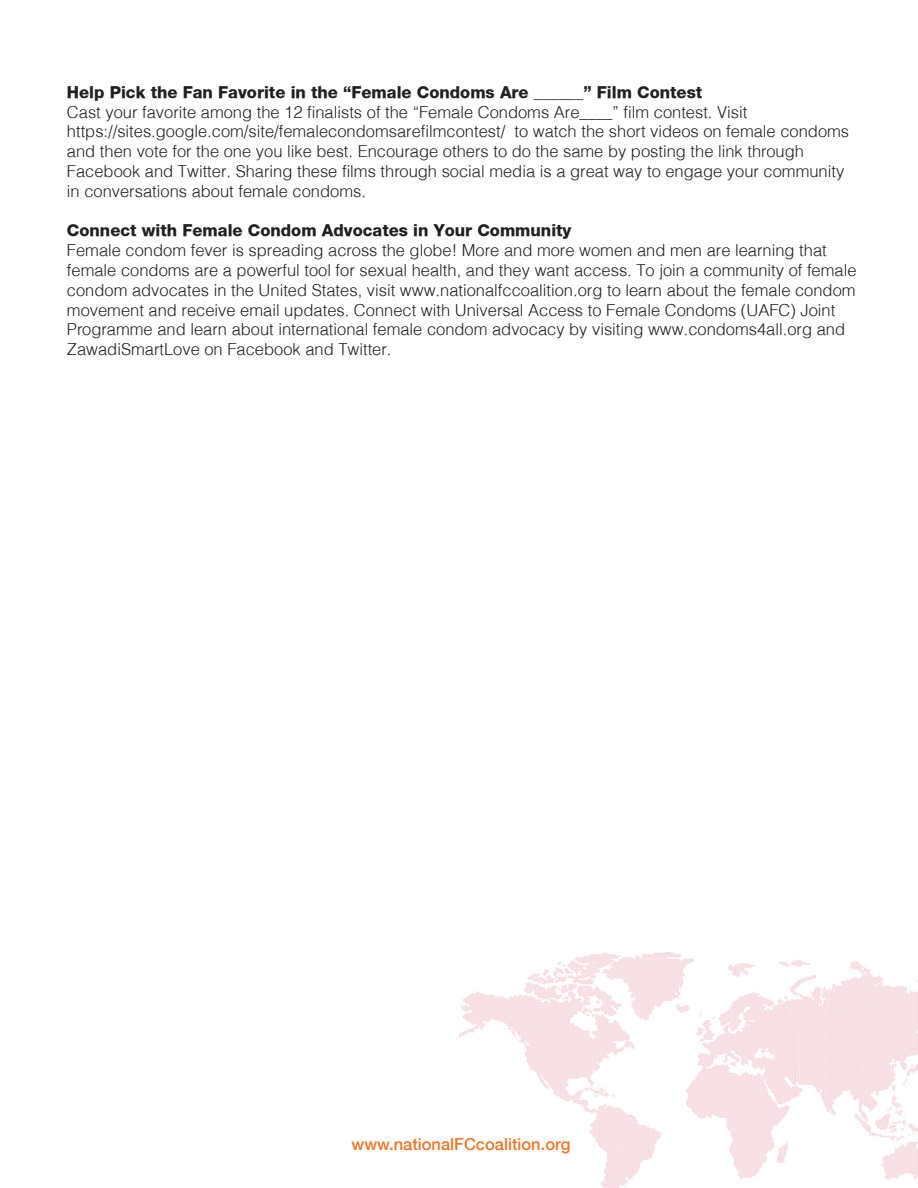
<style>
.page{position:relative;width:918px;height:1188px;background:#fff}
.page>*{position:absolute;margin:0;border:0;box-sizing:border-box;transform-origin:0 0}
.t1{font:300 16.5px/19.8px "Helv";color:#231f20}
.t2{font:800 16.5px "Helvetica Neue";color:#231f20}
.t3{font:500 16.5px "Helvetica Neue";color:#f27525}
</style>
<div class="page">
<img style="left:459px;top:953px;width:459px;height:235px">
<p class="t2" style="left:67px;top:82px;width:637px">Help Pick the Fan Favorite in the “Female Condoms Are ______” Film Contest</p>
<p class="t1" style="left:67px;top:101px;width:784px">Cast your favorite among the 12 finalists of the “Female Condoms Are____” film contest. Visit https://sites.google.com/site/femalecondomsarefilmcontest/ to watch the short videos on female condoms and then vote for the one you like best. Encourage others to do the same by posting the link through Facebook and Twitter. Sharing these films through social media is a great way to engage your community in conversations about female condoms.</p>
<p class="t2" style="left:67px;top:221px;width:506px">Connect with Female Condom Advocates in Your Community</p>
<p class="t1" style="left:67px;top:240px;width:791px">Female condom fever is spreading across the globe! More and more women and men are learning that female condoms are a powerful tool for sexual health, and they want access. To join a community of female condom advocates in the United States, visit www.nationalfccoalition.org to learn about the female condom movement and receive email updates. Connect with Universal Access to Female Condoms (UAFC) Joint Programme and learn about international female condom advocacy by visiting www.condoms4all.org and ZawadiSmartLove on Facebook and Twitter.</p>
<p class="t3" style="left:352px;top:1134px;width:221px">www.nationalFCcoalition.org</p>
</div>
